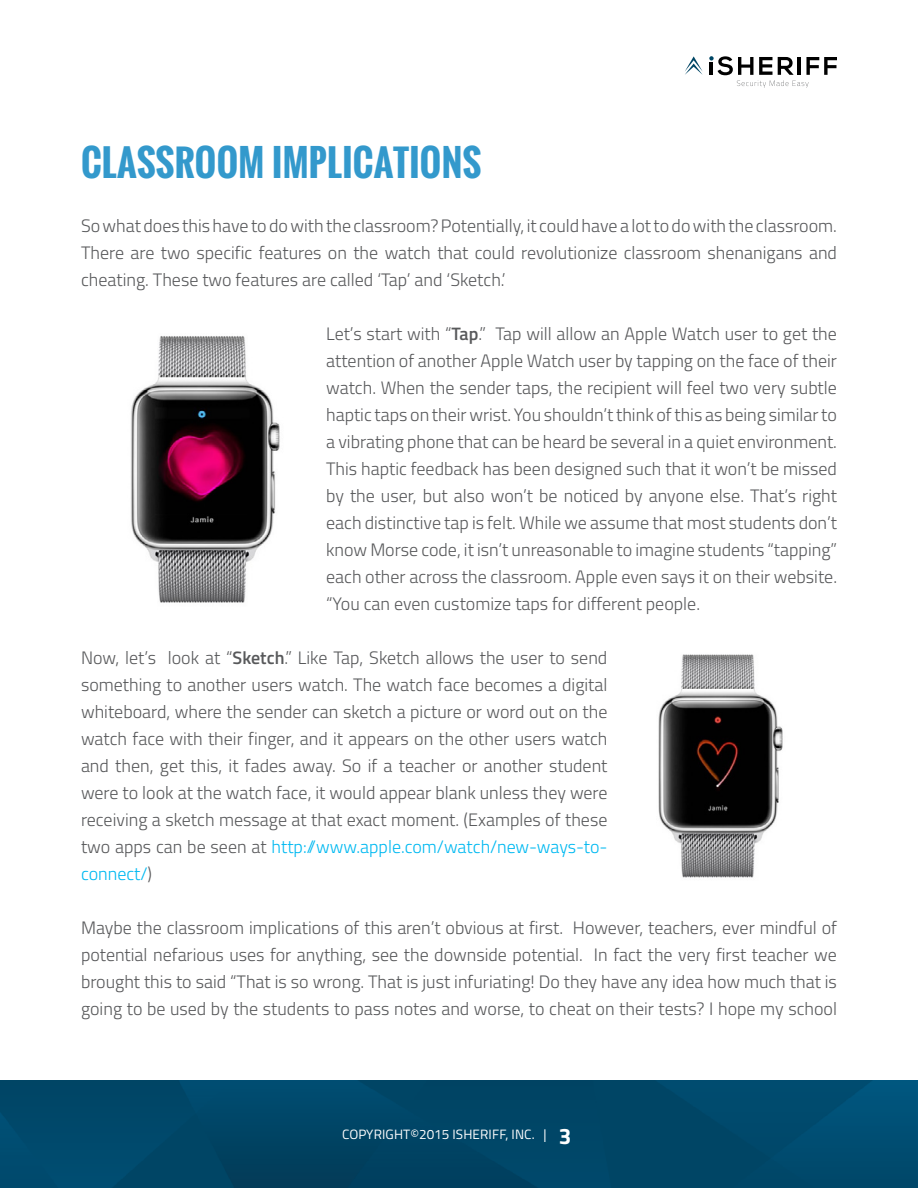
<style>
.page{position:relative;width:918px;height:1188px;background:#fff}
.page>*{position:absolute;margin:0;border:0;box-sizing:border-box;transform-origin:0 0}
.t1{font:700 36px "Oswald";letter-spacing:.01em;color:#39c}
.t2{font:300 18px/27px "Titillium";color:#58595b;text-align:justify}
.t3{font:13.5px "Titillium";letter-spacing:.01em;color:#fff}
.s1{font-weight:600}
.s2{color:#00b9f1}
.s3{font-weight:700;font-size:22.5px}
</style>
<div class="page">
<svg style="left:685px;top:56px;width:18px;height:19px"></svg>
<svg style="left:709px;top:56px;width:128px;height:32px"></svg>
<img style="left:0;top:1080px;width:918px;height:108px">
<img style="left:131px;top:336px;width:149px;height:267px">
<img style="left:658px;top:654px;width:125px;height:224px">
<h1 class="t1" style="left:81px;top:136px;width:402px">CLASSROOM IMPLICATIONS</h1>
<p class="t2" style="left:81px;top:211px;width:758px">So what does this have to do with the classroom? Potentially, it could have a lot to do with the classroom.<br>There are two specific features on the watch that could revolutionize classroom shenanigans and cheating. These two features are called ‘Tap’ and ‘Sketch.’</p>
<p class="t2" style="left:326px;top:319px;width:512px">Let’s start with “<span class="s1">Tap</span>.” Tap will allow an Apple Watch user to get the attention of another Apple Watch user by tapping on the face of their watch. When the sender taps, the recipient will feel two very subtle haptic taps on their wrist. You shouldn’t think of this as being similar to a vibrating phone that can be heard be several in a quiet environment.<br>This haptic feedback has been designed such that it won’t be missed by the user, but also won’t be noticed by anyone else. That’s right each distinctive tap is felt. While we assume that most students don’t know Morse code, it isn’t unreasonable to imagine students “tapping” each other across the classroom. Apple even says it on their website. “You can even customize taps for different people.</p>
<p class="t2" style="left:81px;top:643px;width:528px">Now, let’s look at “<span class="s1">Sketch</span>.” Like Tap, Sketch allows the user to send something to another users watch. The watch face becomes a digital whiteboard, where the sender can sketch a picture or word out on the watch face with their finger, and it appears on the other users watch and then, get this, it fades away. So if a teacher or another student were to look at the watch face, it would appear blank unless they were receiving a sketch message at that exact moment. (Examples of these two apps can be seen at <span class="s2">http://www.apple.com/watch/new-ways-to&shy;connect/</span>)</p>
<p class="t2" style="left:81px;top:913px;width:758px">Maybe the classroom implications of this aren’t obvious at first. However, teachers, ever mindful of potential nefarious uses for anything, see the downside potential. In fact the very first teacher we brought this to said “That is so wrong. That is just infuriating! Do they have any idea how much that is going to be used by the students to pass notes and worse, to cheat on their tests? I hope my school</p>
<p class="t3" style="left:342px;top:1124px;width:231px">COPYRIGHT©2015 ISHERIFF, INC. | <span class="s3">3</span></p>
</div>
